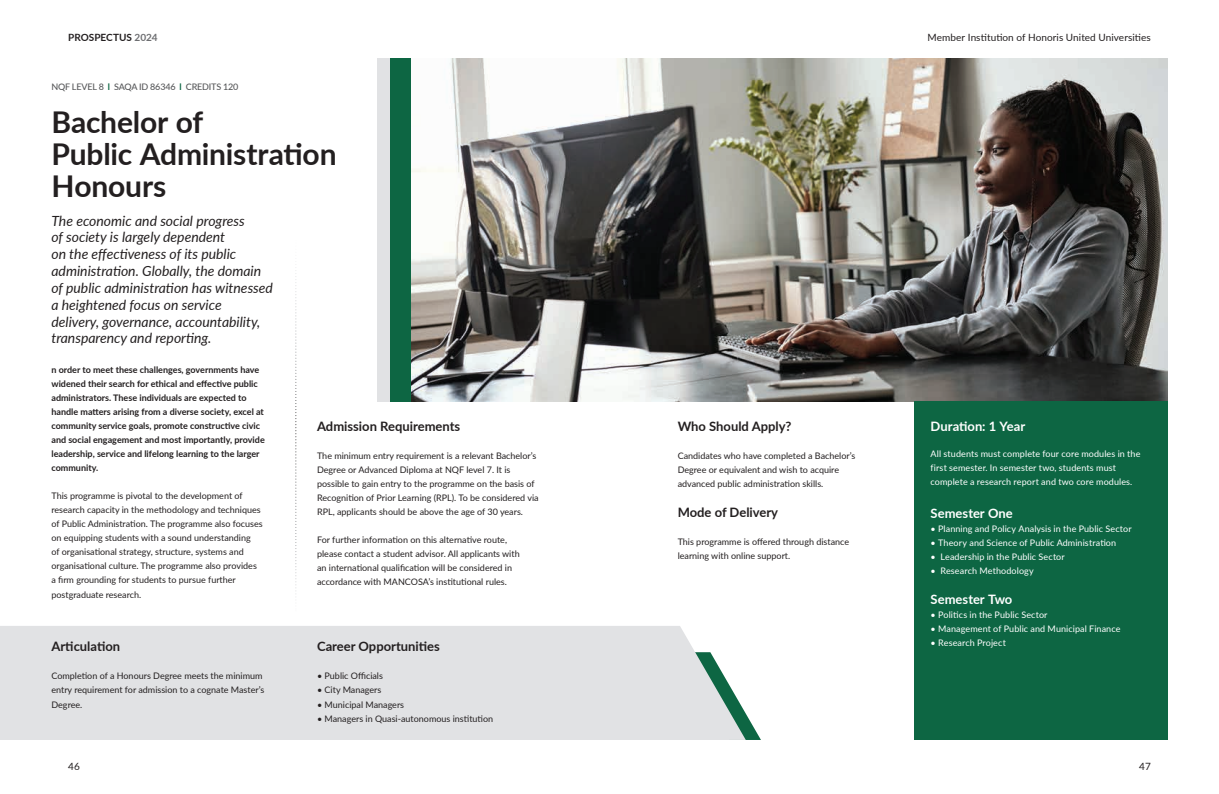
<style>
.page{position:relative;width:1219px;height:794px;background:#fff}
.page>*{position:absolute;margin:0;border:0;box-sizing:border-box;transform-origin:0 0}
.t1{font:700 30px/32px "Lato";letter-spacing:-.005em;color:#231f20}
.t2{font:italic 14px/16.8px "Lato";color:#231f20}
.t3{font:700 13px "Lato";color:#231f20}
.t4{font:700 13px "Lato";color:#fff}
.t5{font:10px "Lato";letter-spacing:.005em;color:#231f20}
.t6{font:700 10px "Lato";color:#231f20}
.t7{font:9px/14px "Lato";color:#231f20}
.t8{font:9px/14px "Lato";letter-spacing:.01em;color:#fff}
.t9{font:700 9px/14px "Lato";color:#231f20}
.t10{font:500 9px "Lato";letter-spacing:-.02em;color:#57585a}
.s1{color:#6d6e71}
.s2{font-weight:700;color:#0d6643}
</style>
<div class="page">
<img style="left:411px;top:58px;width:757px;height:343px">
<div style="left:390px;top:58px;width:21px;height:343px;background:#0d6643"></div>
<div style="left:378px;top:58px;width:12px;height:343px;background:#e1e2e4"></div>
<svg style="left:746px;top:714px;width:15px;height:26px"></svg>
<div style="left:0;top:626px;width:746px;height:114px;background:#e1e2e4"></div>
<div style="left:914px;top:401px;width:254px;height:339px;background:#0d6643"></div>
<svg style="left:295px;top:270px;width:2px;height:324px"></svg>
<p class="t6" style="left:68px;top:32px;width:91px">PROSPECTUS <span class="s1">2024</span></p>
<p class="t5" style="left:928px;top:30px;width:225px">Member Institution of Honoris United Universities</p>
<p class="t10" style="left:51px;top:83px;width:189px">NQF LEVEL 8 <span class="s2">l</span> SAQA ID 86346 <span class="s2">l</span> CREDITS 120</p>
<h1 class="t1" style="left:51px;top:108px;width:287px">Bachelor of<br>Public Administration<br>Honours</h1>
<p class="t2" style="left:51px;top:212px;width:223px">The economic and social progress<br>of society is largely dependent<br>on the effectiveness of its public administration. Globally, the domain of public administration has witnessed a heightened focus on service delivery, governance, accountability, transparency and reporting.</p>
<p class="t9" style="left:51px;top:364px;width:215px">n order to meet these challenges, governments have widened their search for ethical and effective public administrators. These individuals are expected to handle matters arising from a diverse society, excel at community service goals, promote constructive civic and social engagement and most importantly, provide leadership, service and lifelong learning to the larger community.</p>
<p class="t7" style="left:51px;top:489px;width:213px">This programme is pivotal to the development of research capacity in the methodology and techniques of Public Administration. The programme also focuses on equipping students with a sound understanding<br>of organisational strategy, structure, systems and organisational culture. The programme also provides a firm grounding for students to pursue further postgraduate research.</p>
<h3 class="t3" style="left:51px;top:637px;width:70px">Articulation</h3>
<p class="t7" style="left:51px;top:669px;width:214px">Completion of a Honours Degree meets the minimum entry requirement for admission to a cognate Master’s<br>Degree.</p>
<h3 class="t3" style="left:317px;top:421px;width:145px">Admission Requirements</h3>
<p class="t7" style="left:317px;top:448px;width:223px">The minimum entry requirement is a relevant Bachelor’s Degree or Advanced Diploma at NQF level 7. It is possible to gain entry to the programme on the basis of Recognition of Prior Learning (RPL). To be considered via RPL, applicants should be above the age of 30 years.</p>
<p class="t7" style="left:317px;top:532px;width:204px">For further information on this alternative route, please contact a student advisor. All applicants with an international qualification will be considered in accordance with MANCOSA’s institutional rules.</p>
<h3 class="t3" style="left:317px;top:637px;width:124px">Career Opportunities</h3>
<p class="t7" style="left:317px;top:669px;width:67px">• Public Officials</p>
<p class="t7" style="left:317px;top:684px;width:66px">• City Managers</p>
<p class="t7" style="left:317px;top:698px;width:89px">• Municipal Managers</p>
<p class="t7" style="left:317px;top:711px;width:178px">• Managers in Quasi-autonomous institution</p>
<h3 class="t3" style="left:678px;top:421px;width:115px">Who Should Apply?</h3>
<p class="t7" style="left:678px;top:448px;width:179px">Candidates who have completed a Bachelor’s<br>Degree or equivalent and wish to acquire advanced public administration skills.</p>
<h3 class="t3" style="left:678px;top:507px;width:102px">Mode of Delivery</h3>
<p class="t7" style="left:678px;top:534px;width:173px">This programme is offered through distance learning with online support.</p>
<h3 class="t4" style="left:931px;top:417px;width:96px">Duration: 1 Year</h3>
<p class="t8" style="left:931px;top:446px;width:211px">All students must complete four core modules in the first semester. In semester two, students must complete a research report and two core modules.</p>
<h3 class="t4" style="left:931px;top:508px;width:84px">Semester One</h3>
<p class="t8" style="left:931px;top:521px;width:202px">• Planning and Policy Analysis in the Public Sector</p>
<p class="t8" style="left:931px;top:535px;width:187px">• Theory and Science of Public Administration</p>
<p class="t8" style="left:931px;top:549px;width:136px">• Leadership in the Public Sector</p>
<p class="t8" style="left:931px;top:563px;width:105px">• Research Methodology</p>
<h3 class="t4" style="left:931px;top:594px;width:83px">Semester Two</h3>
<p class="t8" style="left:931px;top:607px;width:118px">• Politics in the Public Sector</p>
<p class="t8" style="left:931px;top:621px;width:191px">• Management of Public and Municipal Finance</p>
<p class="t8" style="left:931px;top:636px;width:77px">• Research Project</p>
<p class="t5" style="left:68px;top:762px;width:13px">46</p>
<p class="t5" style="left:1139px;top:759px;width:13px">47</p>
</div>
